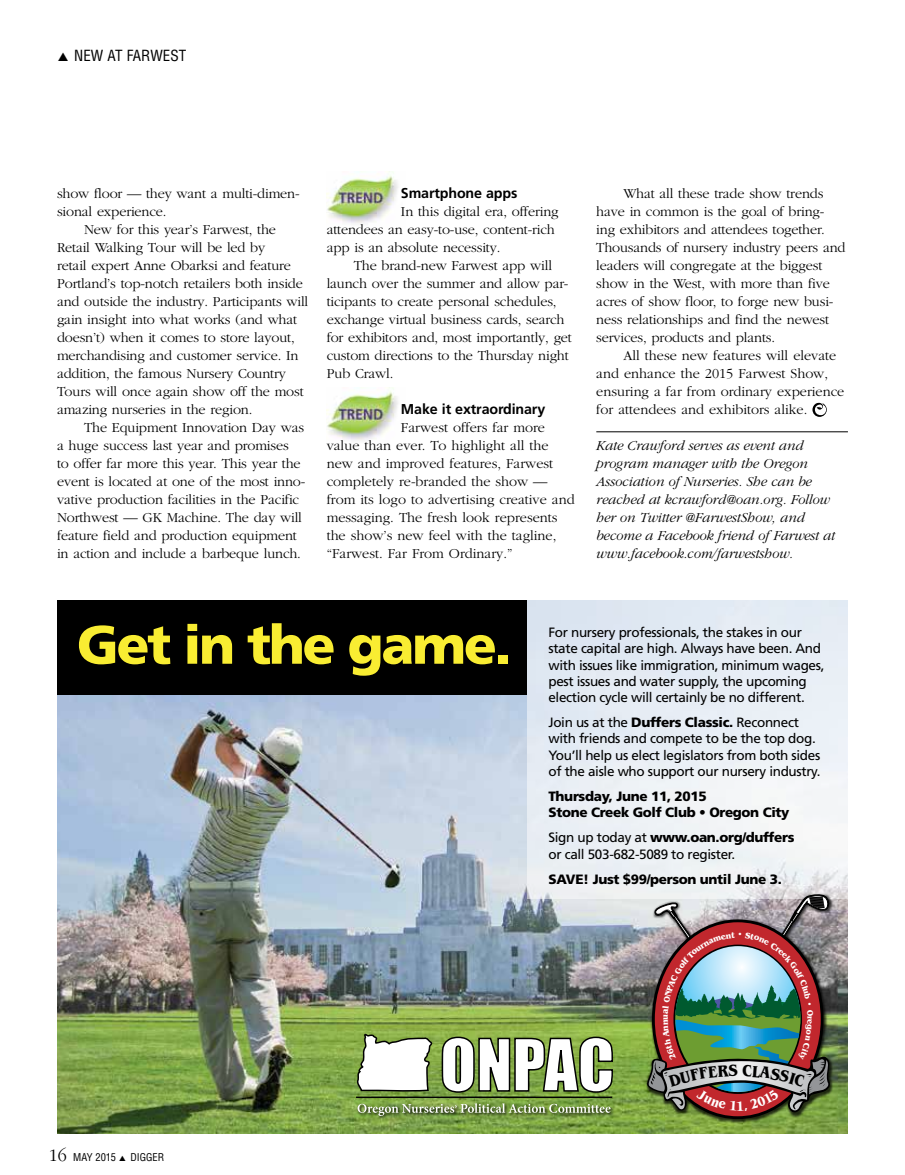
<style>
.page{position:relative;width:905px;height:1175px;background:#fff}
.page>*{position:absolute;margin:0;border:0;box-sizing:border-box;transform-origin:0 0}
.t1{font:900 54px "Frutiger";letter-spacing:-.04em;color:#f9ed32}
.t2{font:condensed 15px "Helvetica";color:#000}
.t3{font:300 14.25px/18px "Garamond";letter-spacing:-.01em;color:#000}
.t4{font:italic 300 14.25px/18px "Garamond";letter-spacing:-.01em;color:#000}
.t5{font:700 14.25px "Frutiger";letter-spacing:-.01em;color:#000}
.t6{font:13.5px/16.2px "Frutiger";letter-spacing:-.025em;color:#000}
.t7{font:900 13.5px/16.2px "Frutiger";letter-spacing:-.025em;color:#000}
.t8{font:condensed 10.5px "Helvetica";color:#000}
.s1{font-weight:900}
.s2{font-family:"Garamond";font-weight:300;font-stretch:normal;font-size:18px}
</style>
<div class="page">
<img style="left:327px;top:387px;width:71px;height:54px">
<img style="left:327px;top:171px;width:71px;height:53px">
<img style="left:57px;top:695px;width:790px;height:438px">
<div style="left:527px;top:600px;width:320px;height:298px;background:linear-gradient(to right,#e3eaf2,#eff2f6)"></div>
<div style="left:57px;top:600px;width:470px;height:95px;background:#000"></div>
<img style="left:644px;top:892px;width:190px;height:232px">
<svg style="left:356px;top:1033px;width:76px;height:58px"></svg>
<svg style="left:441px;top:1035px;width:172px;height:58px"></svg>
<img style="left:355px;top:1101px;width:260px;height:19px">
<svg style="left:357px;top:1103px;width:253px;height:13px;background:#859e62"></svg>
<hr style="left:356px;top:1096px;width:256px;height:2px;background:#010101">
<hr style="left:596px;top:431px;width:251px;height:1px;background:#000">
<svg style="left:812px;top:403px;width:14px;height:14px"></svg>
<svg style="left:646px;top:893px;width:185px;height:220px;background:#8a7e77"></svg>
<p class="t2" style="left:58px;top:46px;width:130px">▲ NEW AT FARWEST</p>
<p class="t3" style="left:57px;top:185px;width:244px">show floor — they want a multi-dimen-</p>
<p class="t3" style="left:57px;top:203px;width:111px">sional experience.</p>
<p class="t3" style="left:84px;top:221px;width:193px">New for this year’s Farwest, the</p>
<p class="t3" style="left:57px;top:239px;width:210px">Retail Walking Tour will be led by</p>
<p class="t3" style="left:57px;top:257px;width:235px">retail expert Anne Obarksi and feature</p>
<p class="t3" style="left:57px;top:275px;width:247px">Portland’s top-notch retailers both inside</p>
<p class="t3" style="left:57px;top:293px;width:253px">and outside the industry. Participants will</p>
<p class="t3" style="left:57px;top:311px;width:241px">gain insight into what works (and what</p>
<p class="t3" style="left:57px;top:329px;width:239px">doesn’t) when it comes to store layout,</p>
<p class="t3" style="left:57px;top:347px;width:243px">merchandising and customer service. In</p>
<p class="t3" style="left:57px;top:365px;width:230px">addition, the famous Nursery Country</p>
<p class="t3" style="left:57px;top:383px;width:248px">Tours will once again show off the most</p>
<p class="t3" style="left:57px;top:401px;width:197px">amazing nurseries in the region.</p>
<p class="t3" style="left:84px;top:419px;width:221px">The Equipment Innovation Day was</p>
<p class="t3" style="left:57px;top:437px;width:233px">a huge success last year and promises</p>
<p class="t3" style="left:57px;top:455px;width:245px">to offer far more this year. This year the</p>
<p class="t3" style="left:57px;top:473px;width:250px">event is located at one of the most inno-</p>
<p class="t3" style="left:57px;top:491px;width:243px">vative production facilities in the Pacific</p>
<p class="t3" style="left:57px;top:509px;width:246px">Northwest — GK Machine. The day will</p>
<p class="t3" style="left:57px;top:527px;width:241px">feature field and production equipment</p>
<p class="t3" style="left:57px;top:545px;width:245px">in action and include a barbeque lunch.</p>
<p class="t5" style="left:401px;top:185px;width:118px">Smartphone apps</p>
<p class="t3" style="left:327px;top:203px;width:233px;text-indent:74px">In this digital era, offering attendees an easy-to-use, content-rich app is an absolute necessity.</p>
<p class="t3" style="left:327px;top:257px;width:247px;text-indent:27px">The brand-new Farwest app will launch over the summer and allow par&shy;ticipants to create personal schedules, exchange virtual business cards, search for exhibitors and, most importantly, get custom directions to the Thursday night Pub Crawl.</p>
<p class="t5" style="left:401px;top:401px;width:146px">Make it extraordinary</p>
<p class="t3" style="left:327px;top:419px;width:249px;text-indent:74px">Farwest offers far more value than ever. To highlight all the new and improved features, Farwest completely re-branded the show — from its logo to advertising creative and messaging. The fresh look represents the show’s new feel with the tagline, “Farwest. Far From Ordinary.”</p>
<p class="t3" style="left:596px;top:185px;width:251px;text-indent:27px">What all these trade show trends have in common is the goal of bring&shy;ing exhibitors and attendees together.<br>Thousands of nursery industry peers and leaders will congregate at the biggest show in the West, with more than five acres of show floor, to forge new busi&shy;ness relationships and find the newest services, products and plants.</p>
<p class="t3" style="left:596px;top:347px;width:249px;text-indent:27px">All these new features will elevate and enhance the 2015 Farwest Show, ensuring a far from ordinary experience for attendees and exhibitors alike.</p>
<p class="t4" style="left:596px;top:437px;width:240px">Kate Crawford serves as event and program manager with the Oregon Association of Nurseries. She can be reached at kcrawford@oan.org. Follow her on Twitter @FarwestShow, and become a Facebook friend of Farwest at www.facebook.com/farwestshow.</p>
<h1 class="t1" style="left:77px;top:612px;width:436px">Get in the game.</h1>
<p class="t6" style="left:548px;top:624px;width:277px">For nursery professionals, the stakes in our state capital are high. Always have been. And with issues like immigration, minimum wages, pest issues and water supply, the upcoming election cycle will certainly be no different.</p>
<p class="t6" style="left:548px;top:714px;width:273px">Join us at the <span class="s1">Duffers Classic.</span> Reconnect with friends and compete to be the top dog.<br>You’ll help us elect legislators from both sides of the aisle who support our nursery industry.</p>
<p class="t7" style="left:548px;top:788px;width:242px">Thursday, June 11, 2015<br>Stone Creek Golf Club • Oregon City</p>
<p class="t6" style="left:548px;top:829px;width:248px">Sign up today at <span class="s1">www.oan.org/duffers </span>or call 503-682-5089 to register.</p>
<p class="t7" style="left:548px;top:870px;width:235px">SAVE! Just $99/person until June 3.</p>
<p class="t8" style="left:49px;top:1150px;width:117px"><span class="s2">16</span> MAY 2015 ▲ DIGGER</p>
</div>
